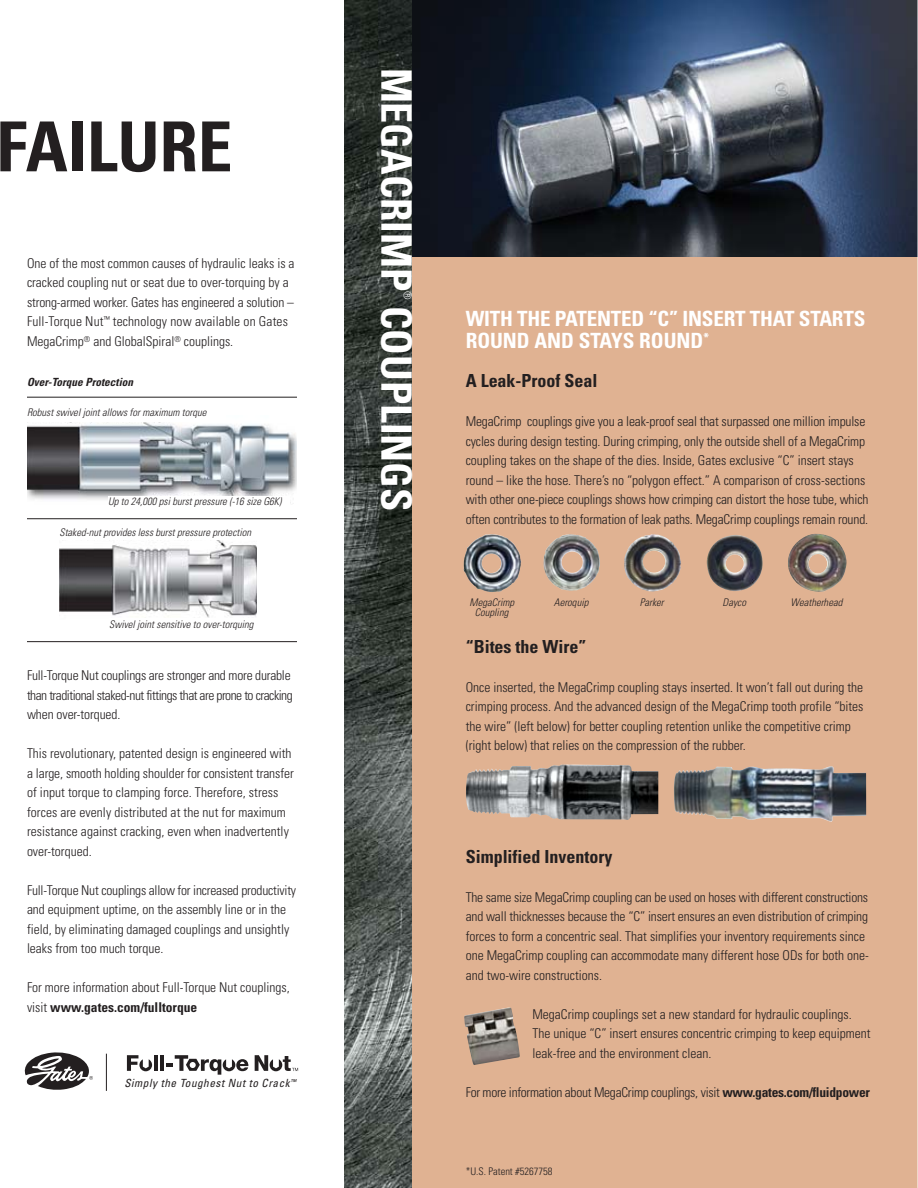
<style>
.page{position:relative;width:918px;height:1188px;background:#fff}
.page>*{position:absolute;margin:0;border:0;box-sizing:border-box;transform-origin:0 0}
.t1{font:700 condensed 69px "Univers";color:#231f20}
.t2{font:700 condensed 42px "Univers";color:#fff}
.t3{font:700 condensed 21px/22.5px "Univers";letter-spacing:-.01em;color:#fff}
.t4{font:700 condensed 18px "Univers";color:#231f20}
.t5{font:300 condensed 13.5px/19.5px "Univers";color:#231f20}
.t6{font:300 condensed 13.5px "Univers";letter-spacing:-.02em;color:#231f20}
.t7{font:italic condensed 11.25px "Univers";color:#231f20}
.t8{font:italic 700 condensed 11.25px "Univers";color:#231f20}
.t9{font:300 condensed 10.8px "Univers";color:#fff}
.t10{font:italic 300 condensed 10.5px/10.5px "Univers";color:#231f20;text-align:center}
.t11{font:300 condensed 10.5px "Univers";color:#231f20}
.s1{font-weight:700}
</style>
<div class="page">
<div style="left:400px;top:0;width:518px;height:1188px;background:#e0b292"></div>
<img style="left:412px;top:0;width:506px;height:256px">
<hr style="left:27px;top:397px;width:270px;height:1px;background:#231f20">
<img style="left:27px;top:422px;width:270px;height:81px">
<hr style="left:27px;top:518px;width:270px;height:1px;background:#231f20">
<img style="left:60px;top:540px;width:196px;height:78px">
<hr style="left:27px;top:641px;width:270px;height:1px;background:#231f20">
<div style="left:108px;top:496px;width:181px;height:17px;background:#fff"></div>
<svg style="left:127px;top:1055px;width:25px;height:16px"></svg>
<hr style="left:154px;top:1055px;width:4px;height:16px;background:#231f20">
<hr style="left:160px;top:1055px;width:4px;height:16px;background:#231f20">
<svg style="left:166px;top:1055px;width:83px;height:20px"></svg>
<svg style="left:255px;top:1055px;width:43px;height:16px"></svg>
<svg style="left:24px;top:1052px;width:69px;height:38px"></svg>
<hr style="left:106px;top:1054px;width:1px;height:37px;background:#231f20">
<img style="left:344px;top:0;width:68px;height:1188px">
<img style="left:463px;top:534px;width:58px;height:58px">
<img style="left:544px;top:534px;width:56px;height:57px">
<img style="left:624px;top:534px;width:57px;height:58px">
<img style="left:707px;top:535px;width:56px;height:56px">
<img style="left:788px;top:534px;width:58px;height:58px">
<img style="left:674px;top:766px;width:192px;height:56px">
<img style="left:466px;top:765px;width:192px;height:55px">
<img style="left:464px;top:1007px;width:56px;height:58px">
<div style="left:482px;top:554px;width:19px;height:19px;background:#e0b292;border-radius:50%"></div>
<div style="left:562px;top:552px;width:21px;height:21px;background:#e0b292;border-radius:50%"></div>
<div style="left:643px;top:551px;width:22px;height:22px;background:#e0b292;border-radius:50%"></div>
<div style="left:726px;top:554px;width:18px;height:19px;background:#e0b292;border-radius:50%"></div>
<div style="left:809px;top:554px;width:18px;height:19px;background:#e0b292;border-radius:50%"></div>
<h1 class="t1" style="left:-4px;top:121px;width:238px">FAILURE</h1>
<p class="t5" style="left:27px;top:255px;width:269px">One of the most common causes of hydraulic leaks is a cracked coupling nut or seat due to over-torquing by a strong-armed worker. Gates has engineered a solution – Full-Torque Nut<sup>™</sup> technology now available on Gates MegaCrimp<sup>®</sup> and GlobalSpiral<sup>®</sup> couplings.</p>
<p class="t8" style="left:27px;top:378px;width:110px">Over-Torque Protection</p>
<p class="t10" style="left:27px;top:408px;width:183px">Robustswiveljointallows formaximum torque</p>
<p class="t10" style="left:108px;top:497px;width:177px">Up to 24,000 psiburstpressure (-16 size G6K)</p>
<p class="t10" style="left:59px;top:528px;width:195px">Staked-nutprovides less burstpressure protection</p>
<p class="t10" style="left:109px;top:620px;width:148px">Swiveljointsensitive to over-torquing</p>
<p class="t5" style="left:27px;top:667px;width:267px">Full-Torque Nut couplings are stronger and more durable than traditional staked-nut fittings that are prone to cracking when over-torqued.</p>
<p class="t5" style="left:27px;top:745px;width:268px">This revolutionary, patented design is engineered with a large, smooth holding shoulder for consistent transfer of input torque to clamping force. Therefore, stress forces are evenly distributed at the nut for maximum resistance against cracking, even when inadvertently over-torqued.</p>
<p class="t5" style="left:27px;top:882px;width:271px">Full-Torque Nut couplings allow for increased productivity and equipment uptime, on the assembly line or in the field, by eliminating damaged couplings and unsightly leaks from too much torque.</p>
<p class="t5" style="left:27px;top:979px;width:264px">For more information about Full-Torque Nut couplings, visit <span class="s1">www.gates.com/fulltorque</span></p>
<p class="t7" style="left:124px;top:1079px;width:174px">Simply the Toughest Nut to Crack<sup>™</sup></p>
<h2 class="t2" style="left:412px;top:68px;width:445px;rotate:90deg">MEGACRIMP COUPLINGS</h2>
<p class="t9" style="left:412px;top:291px;width:10px;rotate:90deg">®</p>
<h3 class="t3" style="left:466px;top:309px;width:401px">WITH THE PATENTED “C” INSERT THAT STARTS<br>ROUND AND STAYS ROUND<sup>*</sup></h3>
<h3 class="t4" style="left:466px;top:374px;width:133px">A Leak-Proof Seal</h3>
<p class="t5" style="left:466px;top:413px;width:404px">MegaCrimp couplings give you a leak-proof seal that surpassed one million impulse cycles during design testing. During crimping, only the outside shell of a MegaCrimp coupling takes on the shape of the dies. Inside, Gates exclusive “C” insert stays round – like the hose. There’s no “polygon effect.” A comparison of cross-sections with other one-piece couplings shows how crimping can distort the hose tube, which often contributes to the formation of leak paths. MegaCrimp couplings remain round.</p>
<p class="t10" style="left:470px;top:598px;width:48px">MegaCrimp<br>Coupling</p>
<p class="t10" style="left:554px;top:598px;width:38px">Aeroquip</p>
<p class="t10" style="left:640px;top:598px;width:28px">Parker</p>
<p class="t10" style="left:723px;top:598px;width:27px">Dayco</p>
<p class="t10" style="left:790px;top:598px;width:56px">Weatherhead</p>
<h3 class="t4" style="left:466px;top:640px;width:122px">“Bites the Wire”</h3>
<p class="t5" style="left:466px;top:679px;width:399px">Once inserted, the MegaCrimp coupling stays inserted. It won’t fall out during the crimping process. And the advanced design of the MegaCrimp tooth profile “bites the wire” (left below) for better coupling retention unlike the competitive crimp (right below) that relies on the compression of the rubber.</p>
<h3 class="t4" style="left:466px;top:850px;width:148px">Simplified Inventory</h3>
<p class="t5" style="left:466px;top:889px;width:405px">The same size MegaCrimp coupling can be used on hoses with different constructions and wall thicknesses because the “C” insert ensures an even distribution of crimping forces to form a concentric seal. That simplifies your inventory requirements since one MegaCrimp coupling can accommodate many different hose ODs for both one&shy;and two-wire constructions.</p>
<p class="t5" style="left:532px;top:1005px;width:339px">MegaCrimp couplings set a new standard for hydraulic couplings.<br>The unique “C” insert ensures concentric crimping to keep equipment leak-free and the environment clean.</p>
<p class="t6" style="left:466px;top:1087px;width:406px">For more information about MegaCrimp couplings, visit <span class="s1">www.gates.com/fluidpower</span></p>
<p class="t11" style="left:466px;top:1167px;width:88px">*U.S. Patent #5267758</p>
</div>
